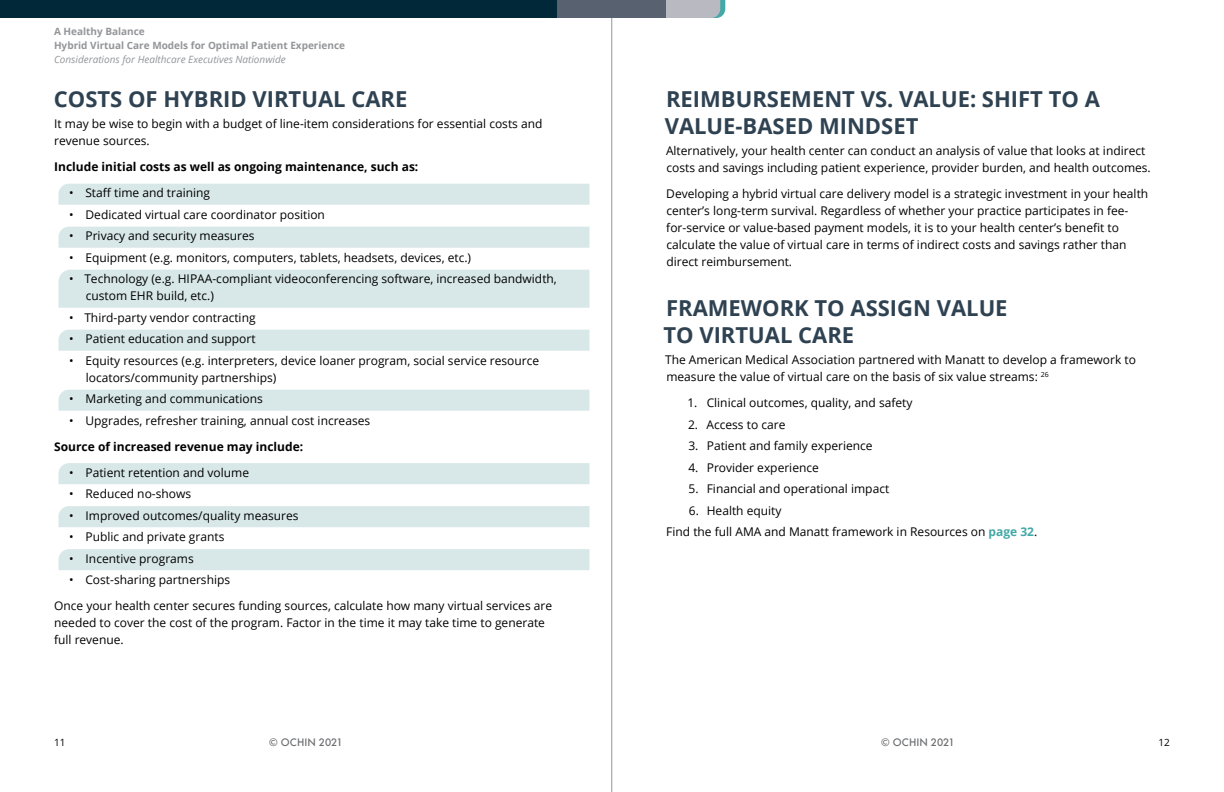
<style>
.page{position:relative;width:1224px;height:792px;background:#fff}
.page>*{position:absolute;margin:0;border:0;box-sizing:border-box;transform-origin:0 0}
.H1_Header_Next_Page{font:700 22px/27px "Open Sans";color:#2f4252}
.H1_Header{font:700 22px/27px "Open Sans";color:#2f4252}
.t1{font:12px/17px "Open Sans";color:#000}
.List_Header{font:700 12px "Open Sans";color:#000}
.t2{font:700 10px/14px "Open Sans";color:#939598}
.t3{font:italic 10px "Open Sans";color:#939598}
.t4{font:500 10px "Futura";color:#6d6e71}
.t5{font:10px "Open Sans";color:#000}
.s1{font-weight:700;color:#43a8a6}
</style>
<div class="page">
<hr style="left:612px;top:0;width:1px;height:792px;background:#939598">
<div style="left:0;top:0;width:558px;height:18px;background:#002839"></div>
<div style="left:558px;top:0;width:108px;height:18px;background:#57616f"></div>
<svg style="left:666px;top:0;width:59px;height:18px"></svg>
<div style="left:59px;top:184px;width:531px;height:21px;background:#d8e7e7"></div>
<div style="left:59px;top:227px;width:531px;height:21px;background:#d8e7e7"></div>
<div style="left:58px;top:270px;width:532px;height:38px;background:#d8e7e7"></div>
<div style="left:59px;top:330px;width:531px;height:21px;background:#d8e7e7"></div>
<div style="left:59px;top:390px;width:531px;height:21px;background:#d8e7e7"></div>
<div style="left:59px;top:463px;width:531px;height:21px;background:#d8e7e7"></div>
<div style="left:59px;top:506px;width:531px;height:21px;background:#d8e7e7"></div>
<div style="left:59px;top:549px;width:531px;height:21px;background:#d8e7e7"></div>
<p class="t2" style="left:54px;top:24px;width:293px">A Healthy Balance<br>Hybrid Virtual Care Models for Optimal Patient Experience</p>
<p class="t3" style="left:54px;top:52px;width:233px">Considerations for Healthcare Executives Nationwide</p>
<p class="H1_Header_Next_Page" style="left:54px;top:85px;width:355px">COSTS OF HYBRID VIRTUAL CARE</p>
<p class="t1" style="left:54px;top:115px;width:490px">It may be wise to begin with a budget of line-item considerations for essential costs and revenue sources.</p>
<p class="List_Header" style="left:54px;top:159px;width:366px">Include initial costs as well as ongoing maintenance, such as:</p>
<p class="t1" style="left:69px;top:184px;width:143px">• Staff time and training</p>
<p class="t1" style="left:69px;top:206px;width:257px">• Dedicated virtual care coordinator position</p>
<p class="t1" style="left:69px;top:227px;width:187px">• Privacy and security measures</p>
<p class="t1" style="left:69px;top:249px;width:404px">• Equipment (e.g. monitors, computers, tablets, headsets, devices, etc.)</p>
<p class="t1" style="left:86px;top:270px;width:473px;text-indent:-17px">• Technology (e.g. HIPAA-compliant videoconferencing software, increased bandwidth, custom EHR build, etc.)</p>
<p class="t1" style="left:69px;top:309px;width:188px">• Third-party vendor contracting</p>
<p class="t1" style="left:69px;top:330px;width:188px">• Patient education and support</p>
<p class="t1" style="left:86px;top:352px;width:455px;text-indent:-17px">• Equity resources (e.g. interpreters, device loaner program, social service resource locators/community partnerships)</p>
<p class="t1" style="left:69px;top:390px;width:195px">• Marketing and communications</p>
<p class="t1" style="left:69px;top:412px;width:303px">• Upgrades, refresher training, annual cost increases</p>
<p class="List_Header" style="left:54px;top:438px;width:250px">Source of increased revenue may include:</p>
<p class="t1" style="left:69px;top:464px;width:182px">• Patient retention and volume</p>
<p class="t1" style="left:69px;top:485px;width:124px">• Reduced no-shows</p>
<p class="t1" style="left:69px;top:507px;width:231px">• Improved outcomes/quality measures</p>
<p class="t1" style="left:69px;top:528px;width:157px">• Public and private grants</p>
<p class="t1" style="left:69px;top:550px;width:126px">• Incentive programs</p>
<p class="t1" style="left:69px;top:571px;width:163px">• Cost-sharing partnerships</p>
<p class="t1" style="left:54px;top:597px;width:500px">Once your health center secures funding sources, calculate how many virtual services are needed to cover the cost of the program. Factor in the time it may take time to generate full revenue.</p>
<p class="H1_Header_Next_Page" style="left:665px;top:85px;width:437px">REIMBURSEMENT VS. VALUE: SHIFT TO A<br>VALUE-BASED MINDSET</p>
<p class="t1" style="left:666px;top:142px;width:486px">Alternatively, your health center can conduct an analysis of value that looks at indirect costs and savings including patient experience, provider burden, and health outcomes.</p>
<p class="t1" style="left:666px;top:185px;width:484px">Developing a hybrid virtual care delivery model is a strategic investment in your health center’s long-term survival. Regardless of whether your practice participates in fee&shy;for-service or value-based payment models, it is to your health center’s benefit to calculate the value of virtual care in terms of indirect costs and savings rather than direct reimbursement.</p>
<p class="H1_Header" style="left:663px;top:294px;width:346px">FRAMEWORK TO ASSIGN VALUE<br>TO VIRTUAL CARE</p>
<p class="t1" style="left:665px;top:351px;width:472px">The American Medical Association partnered with Manatt to develop a framework to measure the value of virtual care on the basis of six value streams: <sup>26</sup></p>
<p class="t1" style="left:687px;top:394px;width:227px">1. Clinical outcomes, quality, and safety</p>
<p class="t1" style="left:688px;top:416px;width:99px">2. Access to care</p>
<p class="t1" style="left:688px;top:437px;width:186px">3. Patient and family experience</p>
<p class="t1" style="left:688px;top:459px;width:132px">4. Provider experience</p>
<p class="t1" style="left:689px;top:480px;width:202px">5. Financial and operational impact</p>
<p class="t1" style="left:689px;top:502px;width:94px">6. Health equity</p>
<p class="t1" style="left:666px;top:523px;width:372px">Find the full AMA and Manatt framework in Resources on <span class="s1">page 32</span>.</p>
<p class="t5" style="left:54px;top:735px;width:13px">11</p>
<p class="t4" style="left:269px;top:736px;width:75px">© OCHIN 2021</p>
<p class="t4" style="left:881px;top:736px;width:75px">© OCHIN 2021</p>
<p class="t5" style="left:1159px;top:735px;width:13px">12</p>
</div>
